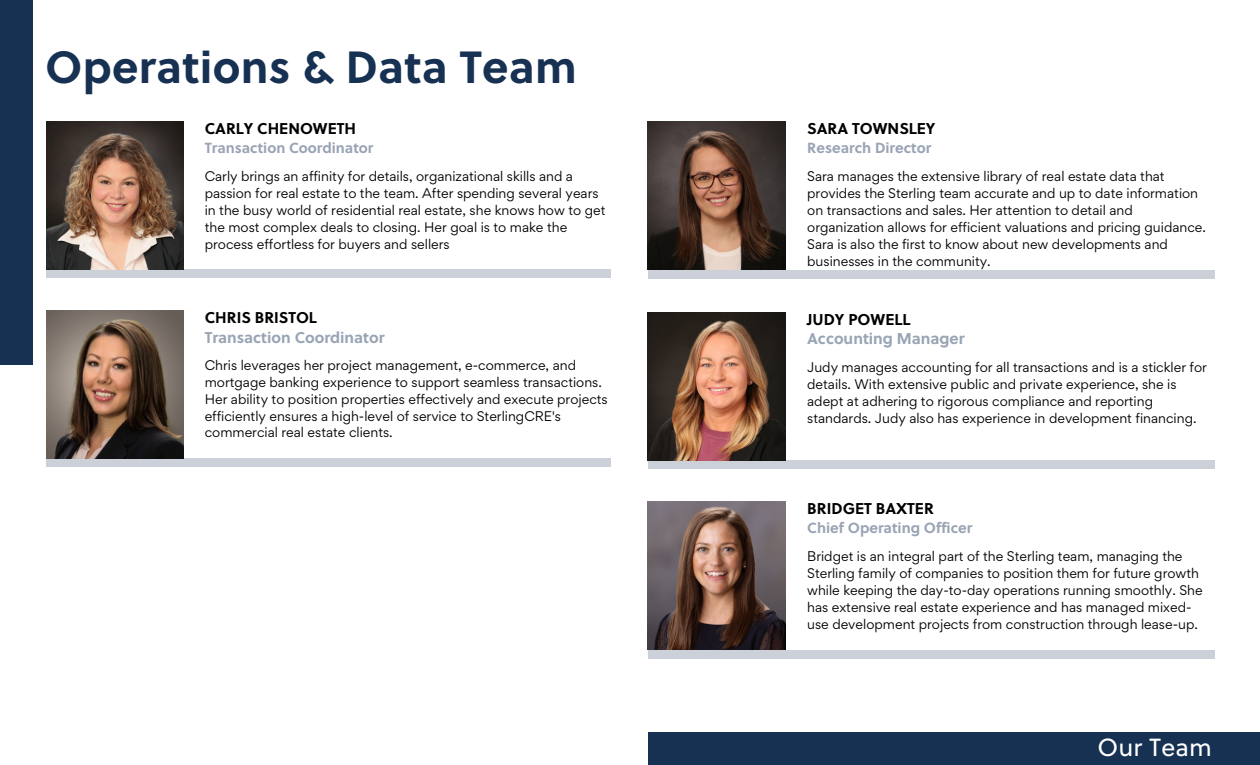
<style>
.page{position:relative;width:1260px;height:765px;background:#fff}
.page>*{position:absolute;margin:0;border:0;box-sizing:border-box;transform-origin:0 0}
.t1{font:700 45px "Soleil";letter-spacing:.01em;color:#173152}
.t2{font:24.75px "Soleil";letter-spacing:.01em;color:#fff}
.t3{font:700 15.62px/19.9px "Soleil";color:#99a4b4}
.t4{font:700 15.62px "Soleil";color:#000}
.t5{font:700 14.62px "Soleil";color:#99a4b4}
.t6{font:12.5px/16.9px "Gordita";color:#000}
.s1{color:#000}
</style>
<div class="page">
<div style="left:648px;top:461px;width:567px;height:8px;background:#ccd1d9"></div>
<img style="left:648px;top:312px;width:138px;height:148px">
<div style="left:648px;top:270px;width:567px;height:9px;background:#ccd1d9"></div>
<img style="left:648px;top:122px;width:138px;height:148px">
<div style="left:648px;top:650px;width:567px;height:9px;background:#ccd1d9"></div>
<img style="left:648px;top:501px;width:138px;height:149px">
<div style="left:0;top:0;width:32px;height:364px;background:#173152"></div>
<div style="left:648px;top:733px;width:612px;height:32px;background:#173152"></div>
<div style="left:46px;top:269px;width:565px;height:9px;background:#ccd1d9"></div>
<img style="left:46px;top:122px;width:137px;height:148px">
<div style="left:46px;top:459px;width:565px;height:8px;background:#ccd1d9"></div>
<img style="left:46px;top:311px;width:137px;height:147px">
<h3 class="t1" style="left:45px;top:47px;width:533px">Operations &amp; Data Team</h3>
<p class="t4" style="left:205px;top:121px;width:153px">CARLY CHENOWETH</p>
<p class="t5" style="left:205px;top:141px;width:170px">Transaction Coordinator</p>
<p class="t6" style="left:205px;top:168px;width:402px">Carly brings an affinity for details, organizational skills and a passion for real estate to the team. After spending several years in the busy world of residential real estate, she knows how to get the most complex deals to closing. Her goal is to make the process effortless for buyers and sellers</p>
<p class="t3" style="left:205px;top:309px;width:181px"><span class="s1">CHRIS BRISTOL<br></span>Transaction Coordinator</p>
<p class="t6" style="left:205px;top:357px;width:405px">Chris leverages her project management, e-commerce, and mortgage banking experience to support seamless transactions.<br>Her ability to position properties effectively and execute projects efficiently ensures a high-level of service to SterlingCRE's commercial real estate clients.</p>
<p class="t4" style="left:807px;top:121px;width:130px">SARA TOWNSLEY</p>
<p class="t5" style="left:807px;top:141px;width:126px">Research Director</p>
<p class="t6" style="left:807px;top:168px;width:400px">Sara manages the extensive library of real estate data that provides the Sterling team accurate and up to date information on transactions and sales. Her attention to detail and organization allows for efficient valuations and pricing guidance.<br>Sara is also the first to know about new developments and businesses in the community.</p>
<h1 class="t3" style="left:807px;top:311px;width:159px"><span class="s1">JUDY POWELL<br></span>Accounting Manager</h1>
<p class="t6" style="left:807px;top:359px;width:401px">Judy manages accounting for all transactions and is a stickler for details. With extensive public and private experience, she is adept at adhering to rigorous compliance and reporting standards. Judy also has experience in development financing.</p>
<p class="t4" style="left:807px;top:501px;width:128px">BRIDGET BAXTER</p>
<p class="t5" style="left:807px;top:521px;width:167px">Chief Operating Officer</p>
<p class="t6" style="left:807px;top:548px;width:397px">Bridget is an integral part of the Sterling team, managing the Sterling family of companies to position them for future growth while keeping the day-to-day operations running smoothly. She has extensive real estate experience and has managed mixed&shy;use development projects from construction through lease-up.</p>
<p class="t2" style="left:1097px;top:736px;width:116px">Our Team</p>
</div>
